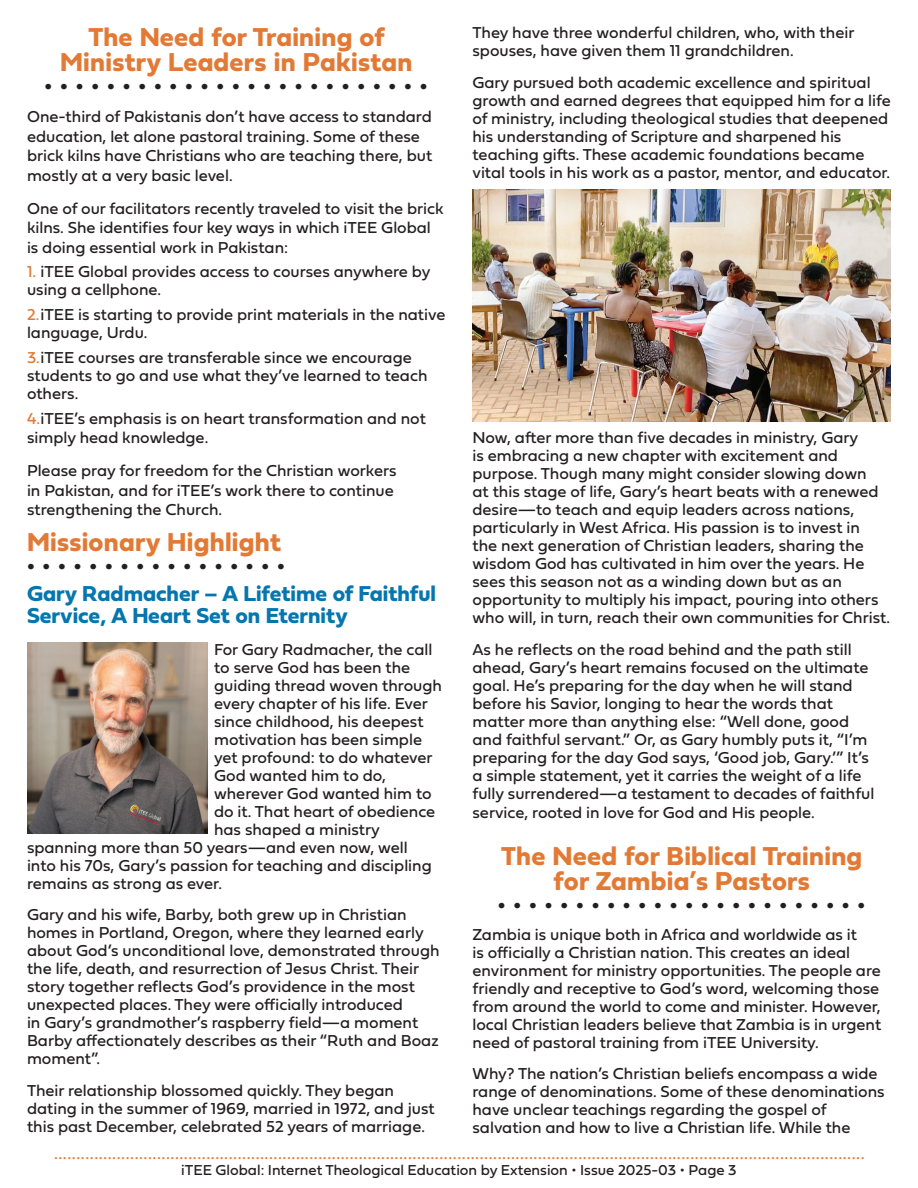
<style>
.page{position:relative;width:918px;height:1188px;background:#fff}
.page>*{position:absolute;margin:0;border:0;box-sizing:border-box;transform-origin:0 0}
.t1{font:33px "Fieldwork Geo Bold";color:#231f20}
.t2{font:27px/25.5px "Fieldwork Geo Bold";letter-spacing:.01em;color:#e27a36;text-align:center}
.t3{font:22.5px/22.5px "Fieldwork Geo Bold";color:#0676af}
.t4{font:18px "Fieldwork Geo Regular";color:#e27a36}
.t5{font:16.5px/18px "Fieldwork Geo Regular";color:#231f20}
.t6{font:15px "Fieldwork Geo Regular";color:#231f20}
.s1{color:#e27a36}
</style>
<div class="page">
<img style="left:472px;top:189px;width:419px;height:232px">
<img style="left:27px;top:642px;width:180px;height:192px">
<h2 class="t2" style="left:60px;top:23px;width:354px">The Need for Training of<br>Ministry Leaders in Pakistan</h2>
<h1 class="t1" style="left:45px;top:52px;width:385px">.........................</h1>
<p class="t5" style="left:27px;top:106px;width:407px;line-height:19.5px">One-third of Pakistanis don’t have access to standard education, let alone pastoral training. Some of these brick kilns have Christians who are teaching there, but mostly at a very basic level.</p>
<p class="t5" style="left:27px;top:198px;width:418px;line-height:19.5px">One of our facilitators recently traveled to visit the brick kilns. She identifies four key ways in which iTEE Global is doing essential work in Pakistan:</p>
<p class="t5" style="left:27px;top:262px;width:405px"><span class="s1">1.</span> iTEE Global provides access to courses anywhere by using a cellphone.</p>
<p class="t5" style="left:27px;top:305px;width:420px"><span class="s1">2.</span>iTEE is starting to provide print materials in the native language, Urdu.</p>
<p class="t5" style="left:27px;top:348px;width:402px"><span class="s1">3.</span>iTEE courses are transferable since we encourage students to go and use what they’ve learned to teach others.</p>
<p class="t5" style="left:27px;top:408px;width:400px;line-height:19.5px"><span class="s1">4.</span>iTEE’s emphasis is on heart transformation and not simply head knowledge.</p>
<p class="t5" style="left:27px;top:460px;width:371px;line-height:19.5px">Please pray for freedom for the Christian workers in Pakistan, and for iTEE’s work there to continue strengthening the Church.</p>
<h2 class="t2" style="left:27px;top:528px;width:255px">Missionary Highlight</h2>
<h1 class="t1" style="left:27px;top:532px;width:259px">.................</h1>
<h3 class="t3" style="left:27px;top:581px;width:411px">Gary Radmacher – A Lifetime of Faithful<br>Service, A Heart Set on Eternity</h3>
<p class="t5" style="left:214px;top:639px;width:220px">For Gary Radmacher, the call</p>
<p class="t5" style="left:214px;top:657px;width:198px">to serve God has been the</p>
<p class="t5" style="left:214px;top:675px;width:229px">guiding thread woven through</p>
<p class="t5" style="left:214px;top:693px;width:215px">every chapter of his life. Ever</p>
<p class="t5" style="left:214px;top:711px;width:211px">since childhood, his deepest</p>
<p class="t5" style="left:214px;top:729px;width:209px">motivation has been simple</p>
<p class="t5" style="left:214px;top:747px;width:220px">yet profound: to do whatever</p>
<p class="t5" style="left:214px;top:765px;width:174px">God wanted him to do,</p>
<p class="t5" style="left:214px;top:783px;width:219px">wherever God wanted him to</p>
<p class="t5" style="left:214px;top:801px;width:223px">do it. That heart of obedience</p>
<p class="t5" style="left:214px;top:819px;width:167px">has shaped a ministry</p>
<p class="t5" style="left:27px;top:837px;width:382px">spanning more than 50 years—and even now, well</p>
<p class="t5" style="left:27px;top:855px;width:406px">into his 70s, Gary’s passion for teaching and discipling</p>
<p class="t5" style="left:27px;top:873px;width:196px">remains as strong as ever.</p>
<p class="t5" style="left:27px;top:905px;width:414px">Gary and his wife, Barby, both grew up in Christian homes in Portland, Oregon, where they learned early about God’s unconditional love, demonstrated through the life, death, and resurrection of Jesus Christ. Their story together reflects God’s providence in the most unexpected places. They were officially introduced<br>in Gary’s grandmother’s raspberry field—a moment Barby affectionately describes as their “Ruth and Boaz moment”.</p>
<p class="t5" style="left:27px;top:1080px;width:409px">Their relationship blossomed quickly. They began dating in the summer of 1969, married in 1972, and just this past December, celebrated 52 years of marriage.</p>
<p class="t5" style="left:472px;top:23px;width:383px">They have three wonderful children, who, with their spouses, have given them 11 grandchildren.</p>
<p class="t5" style="left:472px;top:73px;width:420px">Gary pursued both academic excellence and spiritual growth and earned degrees that equipped him for a life of ministry, including theological studies that deepened his understanding of Scripture and sharpened his teaching gifts. These academic foundations became vital tools in his work as a pastor, mentor, and educator.</p>
<p class="t5" style="left:472px;top:428px;width:419px">Now, after more than five decades in ministry, Gary<br>is embracing a new chapter with excitement and purpose. Though many might consider slowing down<br>at this stage of life, Gary’s heart beats with a renewed desire—to teach and equip leaders across nations, particularly in West Africa. His passion is to invest in<br>the next generation of Christian leaders, sharing the wisdom God has cultivated in him over the years. He sees this season not as a winding down but as an opportunity to multiply his impact, pouring into others who will, in turn, reach their own communities for Christ.</p>
<p class="t5" style="left:472px;top:640px;width:403px">As he reflects on the road behind and the path still ahead, Gary’s heart remains focused on the ultimate goal. He’s preparing for the day when he will stand before his Savior, longing to hear the words that matter more than anything else: “Well done, good and faithful servant.” Or, as Gary humbly puts it, “I’m preparing for the day God says, ‘Good job, Gary.’” It’s a simple statement, yet it carries the weight of a life fully surrendered—a testament to decades of faithful</p>
<p class="t5" style="left:472px;top:803px;width:344px">service, rooted in love for God and His people.</p>
<h2 class="t2" style="left:501px;top:842px;width:363px">The Need for Biblical Training for Zambia’s Pastors</h2>
<h1 class="t1" style="left:498px;top:871px;width:369px">........................</h1>
<p class="t5" style="left:472px;top:925px;width:410px">Zambia is unique both in Africa and worldwide as it<br>is officially a Christian nation. This creates an ideal environment for ministry opportunities. The people are friendly and receptive to God’s word, welcoming those from around the world to come and minister. However, local Christian leaders believe that Zambia is in urgent need of pastoral training from iTEE University.</p>
<p class="t5" style="left:472px;top:1064px;width:414px">Why? The nation’s Christian beliefs encompass a wide range of denominations. Some of these denominations have unclear teachings regarding the gospel of salvation and how to live a Christian life. While the</p>
<p class="t4" style="left:54px;top:1139px;width:812px">.....................................................................................................................................................................................</p>
<p class="t6" style="left:181px;top:1158px;width:557px">iTEE Global: Internet Theological Education by Extension • Issue 2025-03 • Page 3</p>
</div>
